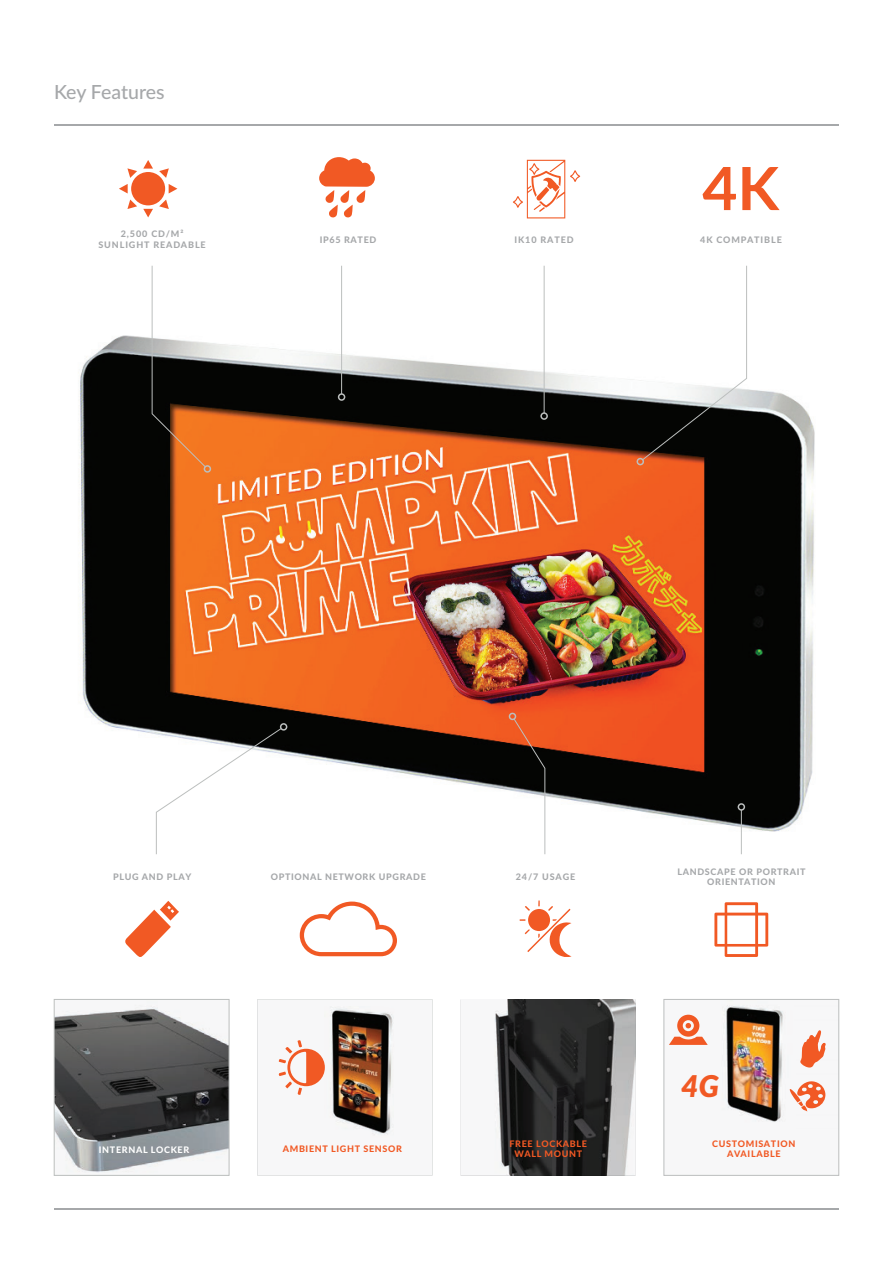
<style>
.page{position:relative;width:893px;height:1263px;background:#fff}
.page>*{position:absolute;margin:0;border:0;box-sizing:border-box;transform-origin:0 0}
.t1{font:italic 900 30px "Lato";color:#f15924}
.t2{font:500 19.5px "Lato";color:#a6a8aa}
.t3{font:800 9px/10.8px "Lato";letter-spacing:.075em;color:#a6a8aa;text-align:center}
.t4{font:800 9px/10.8px "Lato";letter-spacing:.075em;color:#f15924;text-align:center}
.t5{font:800 9px/10.8px "Lato";letter-spacing:.1em;color:#a6a8aa;text-align:center}
.t6{font:800 9px "Lato";letter-spacing:.075em;color:#fff}
</style>
<div class="page">
<hr style="left:54px;top:1208px;width:785px;height:1px;background:#a6a8aa">
<hr style="left:54px;top:124px;width:785px;height:2px;background:#a6a8aa">
<img style="left:80px;top:285px;width:735px;height:569px">
<svg style="left:152px;top:265px;width:54px;height:202px"></svg>
<div style="left:204px;top:465px;width:7px;height:8px;border:2px solid #bcbfbe;border-radius:50%"></div>
<hr style="left:341px;top:266px;width:1px;height:128px;background:#bcbfbe">
<div style="left:338px;top:393px;width:7px;height:8px;border:2px solid #bcbfbe;border-radius:50%"></div>
<svg style="left:642px;top:265px;width:105px;height:195px"></svg>
<div style="left:636px;top:458px;width:8px;height:7px;border:2px solid #bcbfbe;border-radius:50%"></div>
<svg style="left:714px;top:902px;width:54px;height:55px"></svg>
<svg style="left:514px;top:718px;width:31px;height:136px"></svg>
<div style="left:509px;top:713px;width:7px;height:7px;border:2px solid #bcbfbe;border-radius:50%"></div>
<svg style="left:156px;top:728px;width:126px;height:127px"></svg>
<div style="left:280px;top:723px;width:7px;height:8px;border:2px solid #bcbfbe;border-radius:50%"></div>
<svg style="left:54px;top:999px;width:175px;height:177px"></svg>
<img style="left:461px;top:1175px;width:175px;height:1px">
<img style="left:494px;top:1000px;width:142px;height:175px">
<svg style="left:119px;top:160px;width:58px;height:57px"></svg>
<svg style="left:125px;top:901px;width:54px;height:56px"></svg>
<svg style="left:319px;top:157px;width:56px;height:61px"></svg>
<svg style="left:538px;top:900px;width:2px;height:6px"></svg>
<svg style="left:527px;top:909px;width:43px;height:43px"></svg>
<svg style="left:525px;top:929px;width:5px;height:5px"></svg>
<svg style="left:548px;top:906px;width:5px;height:5px"></svg>
<svg style="left:525px;top:906px;width:5px;height:5px"></svg>
<svg style="left:549px;top:919px;width:23px;height:38px"></svg>
<svg style="left:300px;top:901px;width:97px;height:55px"></svg>
<hr style="left:544px;top:266px;width:1px;height:147px;background:#bcbfbe">
<div style="left:540px;top:412px;width:8px;height:8px;border:2px solid #bcbfbe;border-radius:50%"></div>
<hr style="left:741px;top:810px;width:1px;height:44px;background:#bcbfbe">
<div style="left:738px;top:803px;width:7px;height:8px;border:2px solid #bcbfbe;border-radius:50%"></div>
<svg style="left:703px;top:167px;width:33px;height:43px"></svg>
<svg style="left:742px;top:167px;width:38px;height:43px"></svg>
<svg style="left:663px;top:999px;width:176px;height:177px"></svg>
<svg style="left:513px;top:160px;width:67px;height:58px"></svg>
<svg style="left:257px;top:999px;width:175px;height:176px"></svg>
<h2 class="t2" style="left:54px;top:77px;width:112px">Key Features</h2>
<p class="t5" style="left:98px;top:228px;width:109px">2,500 CD/M²<br>SUNLIGHT READABLE</p>
<p class="t3" style="left:320px;top:234px;width:58px">IP65 RATED</p>
<p class="t5" style="left:514px;top:234px;width:61px">IK10 RATED</p>
<p class="t5" style="left:700px;top:234px;width:83px">4K COMPATIBLE</p>
<p class="t3" style="left:113px;top:871px;width:80px">PLUG AND PLAY</p>
<p class="t3" style="left:271px;top:871px;width:157px">OPTIONAL NETWORK UPGRADE</p>
<p class="t3" style="left:516px;top:871px;width:61px">24/7 USAGE</p>
<p class="t3" style="left:677px;top:865px;width:130px">LANDSCAPE OR PORTRAIT<br>ORIENTATION</p>
<h1 class="t1" style="left:681px;top:1064px;width:39px">4G</h1>
<p class="t6" style="left:99px;top:1142px;width:92px">INTERNAL LOCKER</p>
<p class="t4" style="left:509px;top:1137px;width:79px">FREE LOCKABLE<br>WALL MOUNT</p>
<p class="t4" style="left:283px;top:1143px;width:121px">AMBIENT LIGHT SENSOR</p>
<p class="t4" style="left:712px;top:1137px;width:85px">CUSTOMISATION<br>AVAILABLE</p>
</div>
